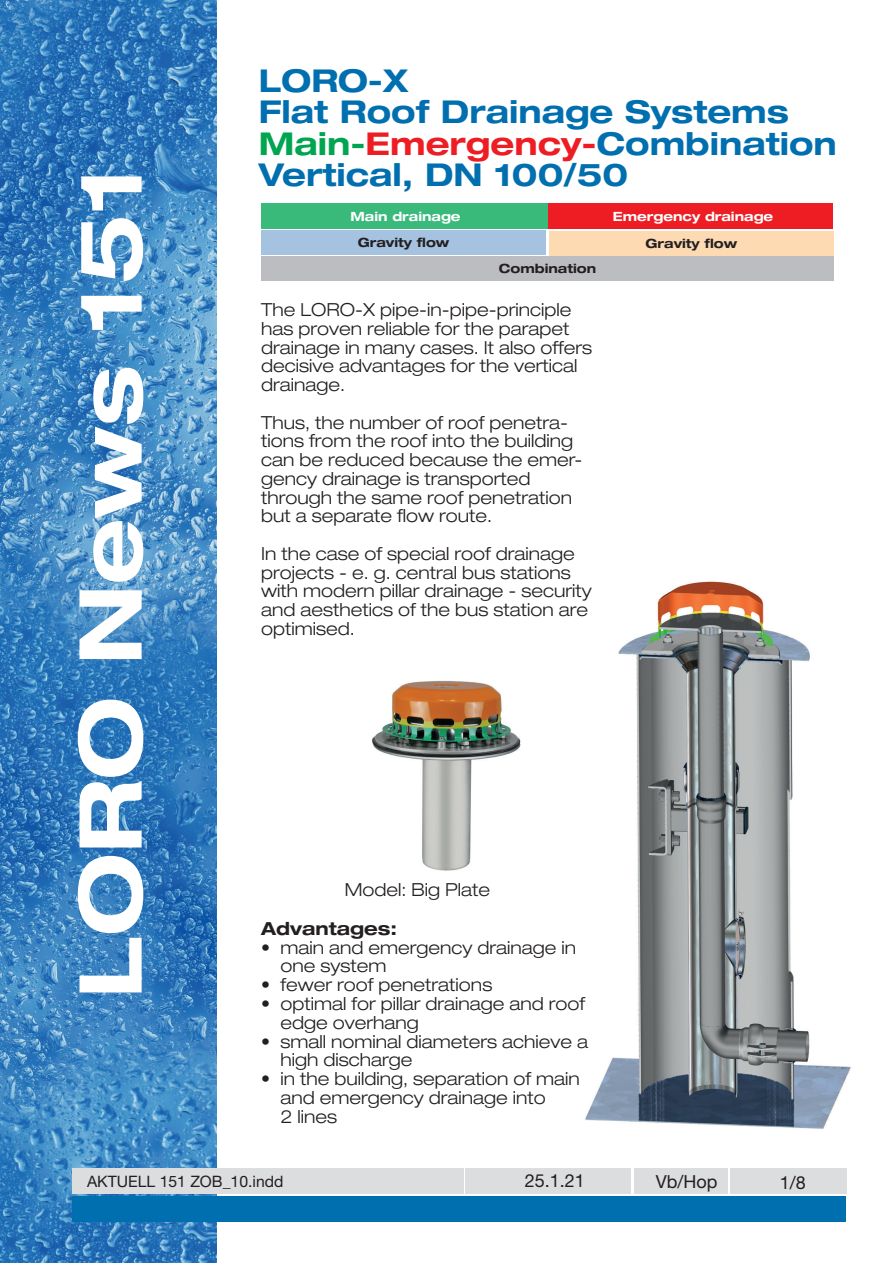
<style>
.page{position:relative;width:893px;height:1263px;background:#fff}
.page>*{position:absolute;margin:0;border:0;box-sizing:border-box;transform-origin:0 0}
.t1{font:700 expanded 87px "Helvetica Neue LT Std";color:#fff}
.t2{font:700 expanded 31.5px/31.5px "Helvetica Neue LT Std";color:#006faf}
.t3{font:300 expanded 18px/18.8px "Helvetica Neue LT Std";color:#231f20}
.t4{font:18px "Helvetica Neue LT Std";color:#231f20}
.t5{font:700 expanded 18px "Helvetica Neue LT Std";color:#231f20}
.t6{font:15.75px "Helvetica Neue LT Std";color:#231f20}
.t7{font:700 expanded 12.75px "Helvetica Neue LT Std";color:#231f20}
.t8{font:700 expanded 12.75px "Helvetica Neue LT Std";color:#fff}
.s1{color:#00a54f}
.s2{color:#ee1d23}
</style>
<div class="page">
<div style="left:261px;top:231px;width:285px;height:24px;background:#a5c3e1"></div>
<div style="left:261px;top:257px;width:573px;height:24px;background:#bcbdc0"></div>
<div style="left:549px;top:231px;width:285px;height:24px;background:#fedab3"></div>
<div style="left:546px;top:203px;width:287px;height:26px;background:#ee1d23"></div>
<div style="left:261px;top:203px;width:287px;height:26px;background:#39b97a"></div>
<img style="left:0;top:0;width:217px;height:1263px">
<div style="left:72px;top:1196px;width:774px;height:26px;background:#006faf"></div>
<div style="left:72px;top:1168px;width:391px;height:25px;background:#dcdddf"></div>
<div style="left:465px;top:1168px;width:166px;height:25px;background:#dcdddf"></div>
<div style="left:634px;top:1168px;width:93px;height:25px;background:#dcdddf"></div>
<div style="left:730px;top:1168px;width:116px;height:25px;background:#dcdddf"></div>
<img style="left:585px;top:581px;width:266px;height:548px">
<img style="left:371px;top:680px;width:150px;height:191px">
<h1 class="t1" style="left:54px;top:998px;width:834px;rotate:-90deg">LORO News 151</h1>
<h2 class="t2" style="left:259px;top:63px;width:580px">LORO-X<br>Flat Roof Drainage Systems<br><span class="s1">Main-</span><span class="s2">Emergency-</span>Combination<br>Vertical, DN 100/50</h2>
<p class="t8" style="left:351px;top:208px;width:112px">Main drainage</p>
<p class="t8" style="left:613px;top:208px;width:162px">Emergency drainage</p>
<p class="t7" style="left:358px;top:234px;width:93px">Gravity flow</p>
<p class="t7" style="left:499px;top:260px;width:99px">Combination</p>
<p class="t3" style="left:261px;top:300px;width:333px">The LORO-X pipe-in-pipe-principle has proven reliable for the parapet drainage in many cases. It also offers decisive advantages for the vertical drainage.</p>
<p class="t3" style="left:261px;top:412px;width:323px">Thus, the number of roof penetra&shy;tions from the roof into the building can be reduced because the emer&shy;gency drainage is transported through the same roof penetration but a separate flow route.</p>
<p class="t3" style="left:261px;top:544px;width:332px">In the case of special roof drainage projects - e. g. central bus stations with modern pillar drainage - security and aesthetics of the bus station are optimised.</p>
<p class="t7" style="left:646px;top:235px;width:93px">Gravity flow</p>
<p class="t3" style="left:345px;top:879px;width:147px">Model: Big Plate</p>
<p class="t5" style="left:261px;top:917px;width:138px">Advantages:</p>
<p class="t3" style="left:281px;top:937px;width:297px;text-indent:-19px">• main and emergency drainage in one system</p>
<p class="t3" style="left:261px;top:975px;width:233px">• fewer roof penetrations</p>
<p class="t3" style="left:281px;top:994px;width:306px;text-indent:-19px">• optimal for pillar drainage and roof edge overhang</p>
<p class="t3" style="left:281px;top:1031px;width:309px;text-indent:-19px">• small nominal diameters achieve a high discharge</p>
<p class="t3" style="left:281px;top:1069px;width:301px;text-indent:-19px">• in the building, separation of main and emergency drainage into<br>2 lines</p>
<p class="t6" style="left:87px;top:1172px;width:198px">AKTUELL 151 ZOB_10.indd</p>
<p class="t4" style="left:525px;top:1170px;width:62px">25.1.21</p>
<p class="t4" style="left:656px;top:1170px;width:63px">Vb/Hop</p>
<p class="t4" style="left:780px;top:1172px;width:28px">1/8</p>
</div>
